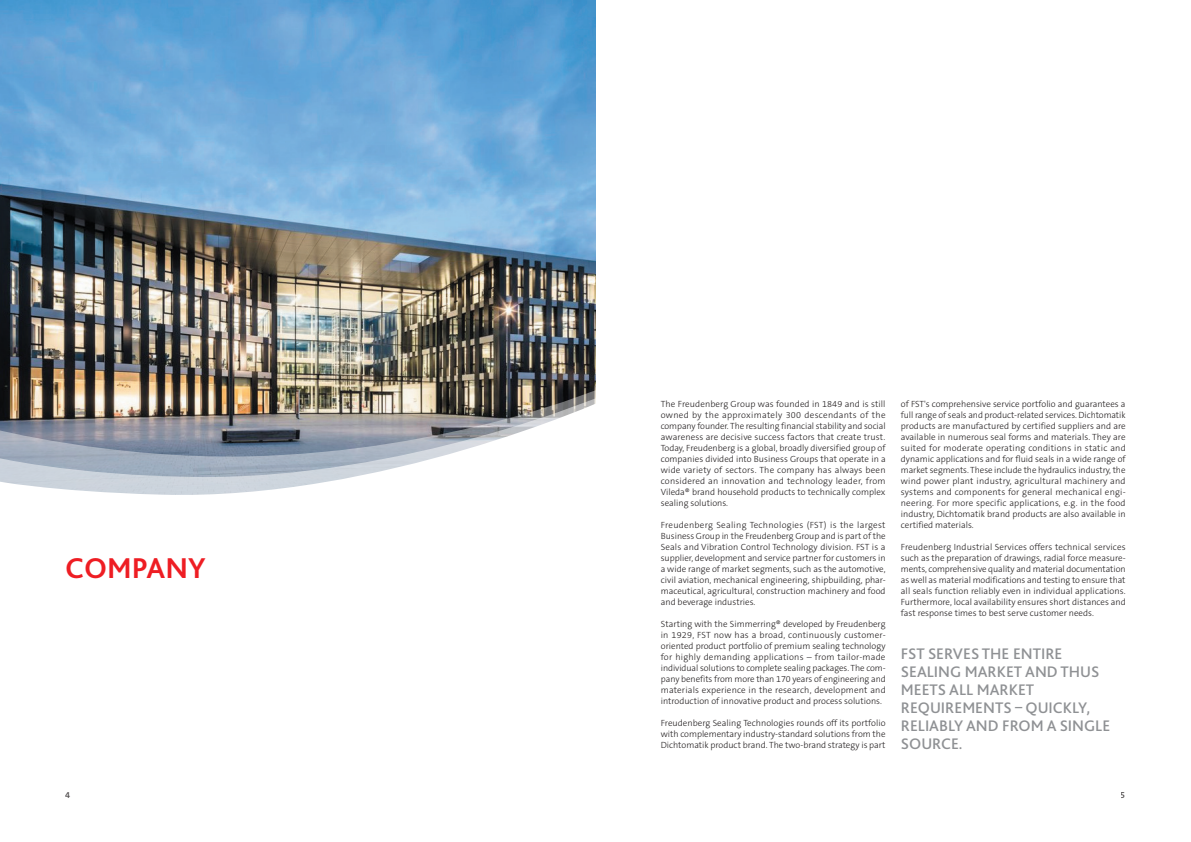
<style>
.page{position:relative;width:1191px;height:842px;background:#fff}
.page>*{position:absolute;margin:0;border:0;box-sizing:border-box;transform-origin:0 0}
.t1{font:700 30px "Bliss 2";color:#ee1d23}
.t2{font:500 16px/18px "Bliss 2";color:#8f9194}
.t3{font:300 9px/11px "The Sans B3";color:#231f20;text-align:justify}
.t4{font:600 9px "The Sans B6";color:#231f20}
</style>
<div class="page">
<img style="left:0;top:0;width:595px;height:387px">
<img style="left:0;top:387px;width:596px;height:8px">
<img style="left:0;top:395px;width:596px;height:5px">
<img style="left:0;top:400px;width:596px;height:95px">
<h1 class="t1" style="left:65px;top:549px;width:142px">COMPANY</h1>
<p class="t3" style="left:661px;top:399px;width:226px">The Freudenberg Group was founded in 1849 and is still owned by the approximately 300 descendants of the company founder. The resulting financial stability and social awareness are decisive success factors that create trust.<br>Today, Freudenberg is a global, broadly diversified group of companies divided into Business Groups that operate in a wide variety of sectors. The company has always been considered an innovation and technology leader, from Vileda® brand household products to technically complex sealing solutions.</p>
<p class="t3" style="left:661px;top:520px;width:226px">Freudenberg Sealing Technologies (FST) is the largest Business Group in the Freudenberg Group and is part of the Seals and Vibration Control Technology division. FST is a supplier, development and service partner for customers in a wide range of market segments, such as the automotive, civil aviation, mechanical engineering, shipbuilding, phar&shy;maceutical, agricultural, construction machinery and food and beverage industries.</p>
<p class="t3" style="left:661px;top:619px;width:226px">Starting with the Simmerring® developed by Freudenberg in 1929, FST now has a broad, continuously customer&shy;oriented product portfolio of premium sealing technology for highly demanding applications – from tailor-made individual solutions to complete sealing packages. The com&shy;pany benefits from more than 170 years of engineering and materials experience in the research, development and introduction of innovative product and process solutions.</p>
<p class="t3" style="left:661px;top:718px;width:226px">Freudenberg Sealing Technologies rounds off its portfolio with complementary industry-standard solutions from the Dichtomatik product brand. The two-brand strategy is part</p>
<p class="t3" style="left:901px;top:399px;width:226px">of FST's comprehensive service portfolio and guarantees a full range of seals and product-related services. Dichtomatik products are manufactured by certified suppliers and are available in numerous seal forms and materials. They are suited for moderate operating conditions in static and dynamic applications and for fluid seals in a wide range of market segments. These include the hydraulics industry, the wind power plant industry, agricultural machinery and systems and components for general mechanical engi&shy;neering. For more specific applications, e.g. in the food industry, Dichtomatik brand products are also available in certified materials.</p>
<p class="t3" style="left:901px;top:542px;width:226px">Freudenberg Industrial Services offers technical services such as the preparation of drawings, radial force measure&shy;ments, comprehensive quality and material documentation as well as material modifications and testing to ensure that all seals function reliably even in individual applications.<br>Furthermore, local availability ensures short distances and fast response times to best serve customer needs.</p>
<h2 class="t2" style="left:901px;top:644px;width:211px">FST SERVES THE ENTIRE<br>SEALING MARKET AND THUS<br>MEETS ALL MARKET<br>REQUIREMENTS – QUICKLY,<br>RELIABLY AND FROM A SINGLE<br>SOURCE.</h2>
<p class="t4" style="left:65px;top:790px;width:6px">4</p>
<p class="t4" style="left:1120px;top:790px;width:6px">5</p>
</div>
